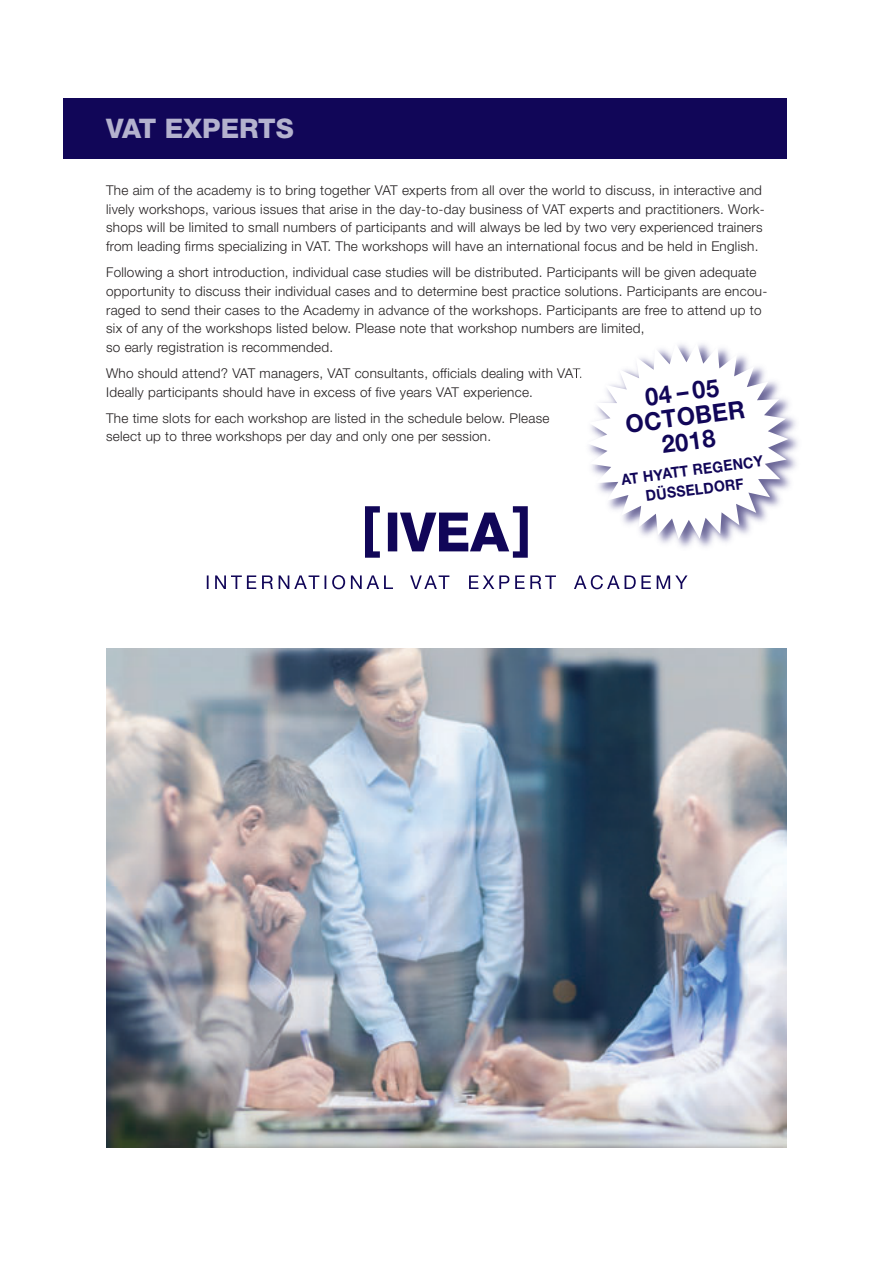
<style>
.page{position:relative;width:893px;height:1263px;background:#fff}
.page>*{position:absolute;margin:0;border:0;box-sizing:border-box;transform-origin:0 0}
.t1{font:800 27px "Helvetica Neue";color:#b4b2ce}
.t2{font:700 24.75px/24.8px "Helvetica Neue";color:#110658;text-align:center;scale:.94 1}
.t3{font:700 15px/19.5px "Helvetica Neue";color:#110658;text-align:center;scale:.93 1}
.t4{font:300 13.5px/18.8px "Helvetica Neue";letter-spacing:.02em;color:#231f20}
</style>
<div class="page">
<div style="left:64px;top:98px;width:722px;height:60px;background:#110658"></div>
<img style="left:106px;top:648px;width:680px;height:500px">
<img style="left:572px;top:368px;width:226px;height:179px">
<svg style="left:586px;top:344px;width:202px;height:195px"></svg>
<svg style="left:365px;top:506px;width:162px;height:52px"></svg>
<svg style="left:207px;top:575px;width:480px;height:14px"></svg>
<h1 class="t1" style="left:106px;top:118px;width:189px">VAT EXPERTS</h1>
<p class="t4" style="left:106px;top:182px;width:660px">The aim of the academy is to bring together VAT experts from all over the world to discuss, in interactive and lively workshops, various issues that arise in the day-to-day business of VAT experts and practitioners. Work&shy;shops will be limited to small numbers of participants and will always be led by two very experienced trainers from leading firms specializing in VAT. The workshops will have an international focus and be held in English.</p>
<p class="t4" style="left:106px;top:264px;width:662px">Following a short introduction, individual case studies will be distributed. Participants will be given adequate opportunity to discuss their individual cases and to determine best practice solutions. Participants are encou - raged to send their cases to the Academy in advance of the workshops. Participants are free to attend up to six of any of the workshops listed below. Please note that workshop numbers are limited,<br>so early registration is recommended.</p>
<p class="t4" style="left:106px;top:365px;width:478px">Who should attend? VAT managers, VAT consultants, officials dealing with VAT.<br>Ideally participants should have in excess of five years VAT experience.</p>
<p class="t4" style="left:106px;top:410px;width:445px">The time slots for each workshop are listed in the schedule below. Please select up to three workshops per day and only one per session.</p>
<h2 class="t2" style="left:621px;top:389px;width:129px;rotate:-7deg">04 –05<br>OCTOBER<br>2018</h2>
<p class="t3" style="left:620px;top:471px;width:155px;rotate:-7deg">AT HYATT REGENCY<br>DÜSSELDORF</p>
</div>
